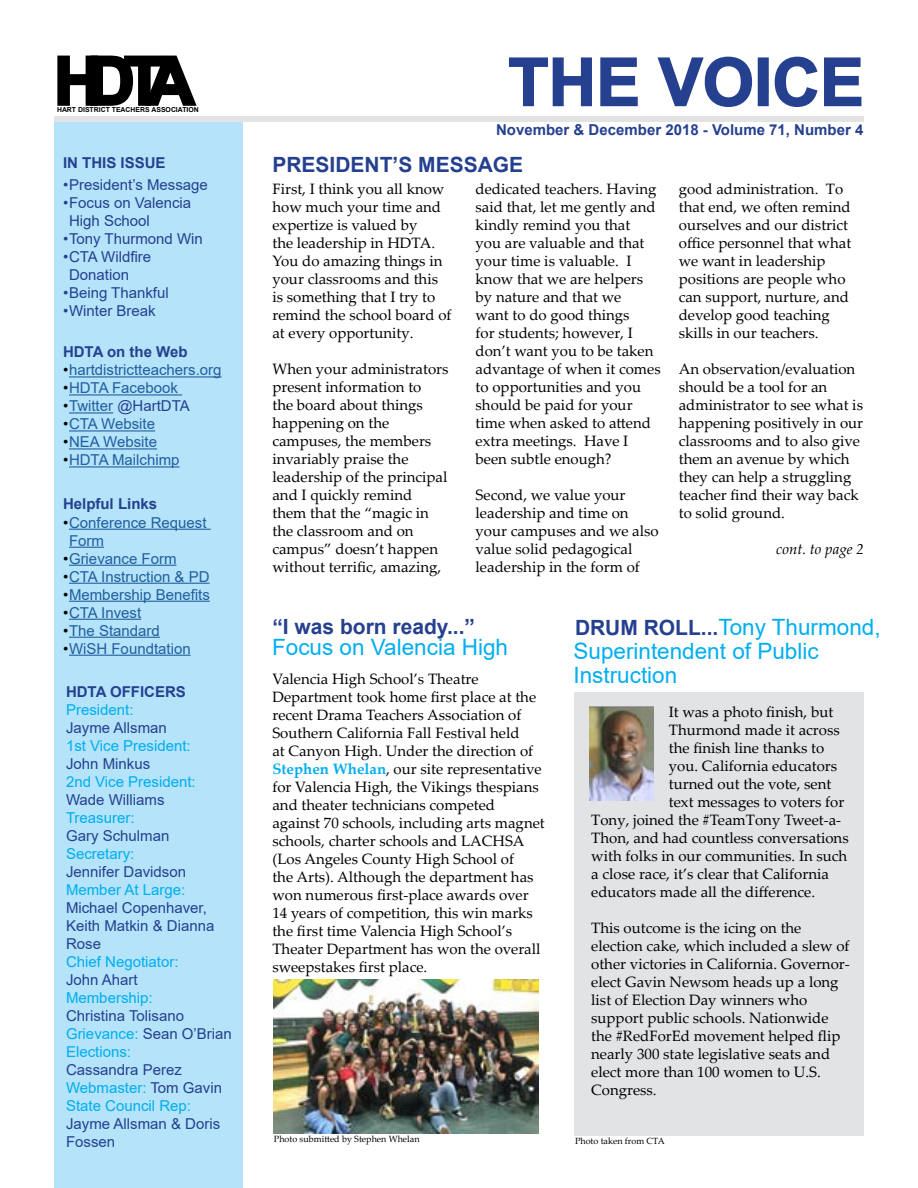
<style>
.page{position:relative;width:918px;height:1188px;background:#fff}
.page>*{position:absolute;margin:0;border:0;box-sizing:border-box;transform-origin:0 0}
.t1{font:700 66px "Arial";color:#25408f}
.t2{font:700 66px "Arial";color:#000}
.t3{font:22.5px/23.9px "Arial";color:#00aeef}
.t4{font:700 21px "Arial";color:#25408f}
.t5{font:15px/18px "Palatino Linotype";color:#000}
.t6{font:15px/18px "Arial";color:#25408f}
.t7{font:15px/18px "Arial";color:#215e9e}
.t8{font:15px/18px "Arial";color:#00aeef}
.t9{font:700 15px "Arial";color:#25408f}
.t10{font:italic 15px "Palatino Linotype";color:#000}
.t11{font:9px "Palatino Linotype";color:#000}
.t12{font:700 6.9px "Arial";color:#000}
.s1{color:#000}
.s2{color:#215e9e}
.s3{color:#00aeef}
.s4{color:#25408f}
.s5{font-weight:700;color:#00aeef}
.s6{font-weight:700;font-size:21px;color:#25408f}
</style>
<div class="page">
<div style="left:575px;top:692px;width:289px;height:444px;background:#e2e3e4"></div>
<svg style="left:508px;top:57px;width:84px;height:50px"></svg>
<svg style="left:600px;top:57px;width:38px;height:50px"></svg>
<svg style="left:657px;top:56px;width:96px;height:51px"></svg>
<div style="left:758px;top:57px;width:11px;height:49px;border:2px solid #25408f"></div>
<svg style="left:774px;top:56px;width:88px;height:51px"></svg>
<div style="left:54px;top:121px;width:188px;height:1067px;background:#b4e3fa"></div>
<hr style="left:69px;top:376px;width:153px;height:2px;background:#215e9e">
<hr style="left:69px;top:394px;width:113px;height:2px;background:#215e9e">
<hr style="left:69px;top:412px;width:44px;height:2px;background:#215e9e">
<hr style="left:69px;top:430px;width:86px;height:2px;background:#215e9e">
<hr style="left:69px;top:448px;width:88px;height:2px;background:#215e9e">
<hr style="left:69px;top:466px;width:111px;height:2px;background:#215e9e">
<hr style="left:69px;top:529px;width:142px;height:1px;background:#215e9e">
<hr style="left:69px;top:547px;width:35px;height:1px;background:#215e9e">
<hr style="left:69px;top:565px;width:108px;height:1px;background:#215e9e">
<hr style="left:69px;top:583px;width:141px;height:1px;background:#215e9e">
<hr style="left:69px;top:601px;width:141px;height:1px;background:#215e9e">
<hr style="left:69px;top:619px;width:72px;height:1px;background:#215e9e">
<hr style="left:69px;top:637px;width:91px;height:1px;background:#215e9e">
<hr style="left:69px;top:655px;width:122px;height:1px;background:#215e9e">
<svg style="left:57px;top:55px;width:140px;height:51px"></svg>
<div style="left:54px;top:116px;width:810px;height:6px;background:#e2e3e4"></div>
<img style="left:274px;top:979px;width:265px;height:155px">
<img style="left:589px;top:706px;width:65px;height:94px">
<h1 class="t2" style="left:54px;top:35px;width:142px">HD TA</h1>
<p class="t12" style="left:57px;top:105px;width:143px">HART DISTRICT TEACHERS ASSOCIATION</p>
<p class="t9" style="left:63px;top:152px;width:104px">IN THIS ISSUE</p>
<p class="t6" style="left:63px;top:175px;width:146px">•President’s Message</p>
<p class="t6" style="left:69px;top:193px;width:124px;text-indent:-6px">•Focus on Valencia<br>High School</p>
<p class="t6" style="left:63px;top:229px;width:141px">•Tony Thurmond Win</p>
<p class="t6" style="left:69px;top:247px;width:84px;text-indent:-6px">•CTA Wildfire<br>Donation</p>
<p class="t6" style="left:63px;top:283px;width:107px">•Being Thankful</p>
<p class="t6" style="left:63px;top:301px;width:94px">•Winter Break</p>
<p class="t9" style="left:63px;top:341px;width:126px">HDTA on the Web</p>
<p class="t7" style="left:63px;top:361px;width:160px"><span class="s1">•</span>hartdistrictteachers.org</p>
<p class="t7" style="left:63px;top:379px;width:116px"><span class="s1">•</span>HDTA Facebook</p>
<p class="t6" style="left:63px;top:397px;width:128px"><span class="s1">•</span><span class="s2">Twitter</span> @HartDTA</p>
<p class="t7" style="left:63px;top:415px;width:94px"><span class="s1">•</span>CTA Website</p>
<p class="t7" style="left:63px;top:433px;width:96px"><span class="s1">•</span>NEA Website</p>
<p class="t7" style="left:63px;top:451px;width:118px"><span class="s1">•</span>HDTA Mailchimp</p>
<p class="t9" style="left:63px;top:493px;width:96px">Helpful Links</p>
<p class="t7" style="left:69px;top:513px;width:139px;text-indent:-6px"><span class="s1">•</span>Conference Request<br>Form</p>
<p class="t7" style="left:63px;top:549px;width:115px"><span class="s1">•</span>Grievance Form</p>
<p class="t7" style="left:63px;top:567px;width:148px"><span class="s1">•</span>CTA Instruction &amp; PD</p>
<p class="t7" style="left:63px;top:585px;width:148px"><span class="s1">•</span>Membership Benefits</p>
<p class="t7" style="left:63px;top:603px;width:80px"><span class="s1">•</span>CTA Invest</p>
<p class="t7" style="left:63px;top:621px;width:98px"><span class="s1">•</span>The Standard</p>
<p class="t7" style="left:63px;top:639px;width:129px"><span class="s1">•</span>WiSH Foundtation</p>
<p class="t9" style="left:66px;top:681px;width:121px">HDTA OFFICERS</p>
<p class="t8" style="left:66px;top:701px;width:69px">President:</p>
<p class="t6" style="left:66px;top:719px;width:102px">Jayme Allsman</p>
<p class="t8" style="left:66px;top:737px;width:126px">1st Vice President:</p>
<p class="t6" style="left:66px;top:755px;width:86px">John Minkus</p>
<p class="t8" style="left:66px;top:773px;width:131px">2nd Vice President:</p>
<p class="t6" style="left:66px;top:791px;width:100px">Wade Williams</p>
<p class="t8" style="left:66px;top:809px;width:70px">Treasurer:</p>
<p class="t6" style="left:66px;top:827px;width:105px">Gary Schulman</p>
<p class="t8" style="left:66px;top:845px;width:70px">Secretary:</p>
<p class="t6" style="left:66px;top:863px;width:122px">Jennifer Davidson</p>
<p class="t8" style="left:66px;top:881px;width:121px">Member At Large:</p>
<p class="t6" style="left:66px;top:899px;width:150px">Michael Copenhaver,<br>Keith Matkin &amp; Dianna<br>Rose</p>
<p class="t8" style="left:66px;top:953px;width:114px">Chief Negotiator:</p>
<p class="t6" style="left:66px;top:971px;width:73px">John Ahart</p>
<p class="t8" style="left:66px;top:989px;width:88px">Membership:</p>
<p class="t6" style="left:66px;top:1007px;width:167px">Christina Tolisano<br><span class="s3">Grievance:</span> Sean O’Brian<br><span class="s3">Elections:</span></p>
<p class="t8" style="left:66px;top:1061px;width:158px"><span class="s4">Cassandra Perez<br></span>Webmaster: <span class="s4">Tom Gavin<br></span>State Council Rep:</p>
<p class="t6" style="left:66px;top:1115px;width:156px">Jayme Allsman &amp; Doris<br>Fossen</p>
<h1 class="t1" style="left:508px;top:36px;width:357px">THE VOICE</h1>
<p class="t9" style="left:496px;top:120px;width:369px">November &amp; December 2018 - Volume 71, Number 4</p>
<h3 class="t4" style="left:272px;top:150px;width:252px">PRESIDENT’S MESSAGE</h3>
<p class="t5" style="left:272px;top:179px;width:181px">First, I think you all know how much your time and expertize is valued by<br>the leadership in HDTA.<br>You do amazing things in your classrooms and this is something that I try to remind the school board of at every opportunity.</p>
<p class="t5" style="left:272px;top:359px;width:178px">When your administrators present information to<br>the board about things happening on the campuses, the members invariably praise the leadership of the principal and I quickly remind them that the “magic in the classroom and on campus” doesn’t happen without terrific, amazing,</p>
<p class="t5" style="left:476px;top:179px;width:187px">dedicated teachers. Having said that, let me gently and kindly remind you that<br>you are valuable and that your time is valuable. I know that we are helpers by nature and that we<br>want to do good things<br>for students; however, I don’t want you to be taken advantage of when it comes to opportunities and you should be paid for your time when asked to attend extra meetings. Have I been subtle enough?</p>
<p class="t5" style="left:476px;top:485px;width:185px">Second, we value your leadership and time on your campuses and we also value solid pedagogical leadership in the form of</p>
<p class="t5" style="left:679px;top:179px;width:174px">good administration. To that end, we often remind ourselves and our district office personnel that what we want in leadership positions are people who can support, nurture, and develop good teaching skills in our teachers.</p>
<p class="t5" style="left:679px;top:359px;width:186px">An observation/evaluation should be a tool for an administrator to see what is happening positively in our classrooms and to also give them an avenue by which they can help a struggling teacher find their way back to solid ground.</p>
<p class="t10" style="left:776px;top:538px;width:89px">cont. to page 2</p>
<h3 class="t4" style="left:272px;top:612px;width:204px">“I was born ready...”</h3>
<h2 class="t3" style="left:272px;top:635px;width:237px">Focus on Valencia High</h2>
<p class="t5" style="left:272px;top:669px;width:274px">Valencia High School’s Theatre Department took home first place at the recent Drama Teachers Association of Southern California Fall Festival held<br>at Canyon High. Under the direction of <span class="s5">Stephen Whelan</span>, our site representative for Valencia High, the Vikings thespians and theater technicians competed against 70 schools, including arts magnet schools, charter schools and LACHSA (Los Angeles County High School of<br>the Arts). Although the department has won numerous first-place awards over 14 years of competition, this win marks the first time Valencia High School’s Theater Department has won the overall sweepstakes first place.</p>
<p class="t11" style="left:274px;top:1133px;width:147px">Photo submitted by Stephen Whelan</p>
<h2 class="t3" style="left:573px;top:615px;width:309px"><span class="s6">DRUM ROLL...</span>Tony Thurmond,<br>Superintendent of Public<br>Instruction</h2>
<p class="t5" style="left:669px;top:702px;width:166px">It was a photo finish, but</p>
<p class="t5" style="left:669px;top:720px;width:172px">Thurmond made it across</p>
<p class="t5" style="left:669px;top:738px;width:157px">the finish line thanks to</p>
<p class="t5" style="left:669px;top:756px;width:170px">you. California educators</p>
<p class="t5" style="left:669px;top:774px;width:164px">turned out the vote, sent</p>
<p class="t5" style="left:669px;top:792px;width:177px">text messages to voters for</p>
<p class="t5" style="left:591px;top:810px;width:252px">Tony, joined the #TeamTony Tweet-a-</p>
<p class="t5" style="left:591px;top:828px;width:259px">Thon, and had countless conversations</p>
<p class="t5" style="left:591px;top:846px;width:258px">with folks in our communities. In such</p>
<p class="t5" style="left:591px;top:864px;width:239px">a close race, it’s clear that California</p>
<p class="t5" style="left:591px;top:882px;width:225px">educators made all the difference.</p>
<p class="t5" style="left:591px;top:918px;width:260px">This outcome is the icing on the election cake, which included a slew of other victories in California. Governor&shy;elect Gavin Newsom heads up a long list of Election Day winners who support public schools. Nationwide the #RedForEd movement helped flip nearly 300 state legislative seats and elect more than 100 women to U.S.<br>Congress.</p>
<p class="t11" style="left:575px;top:1134px;width:91px">Photo taken from CTA</p>
</div>
